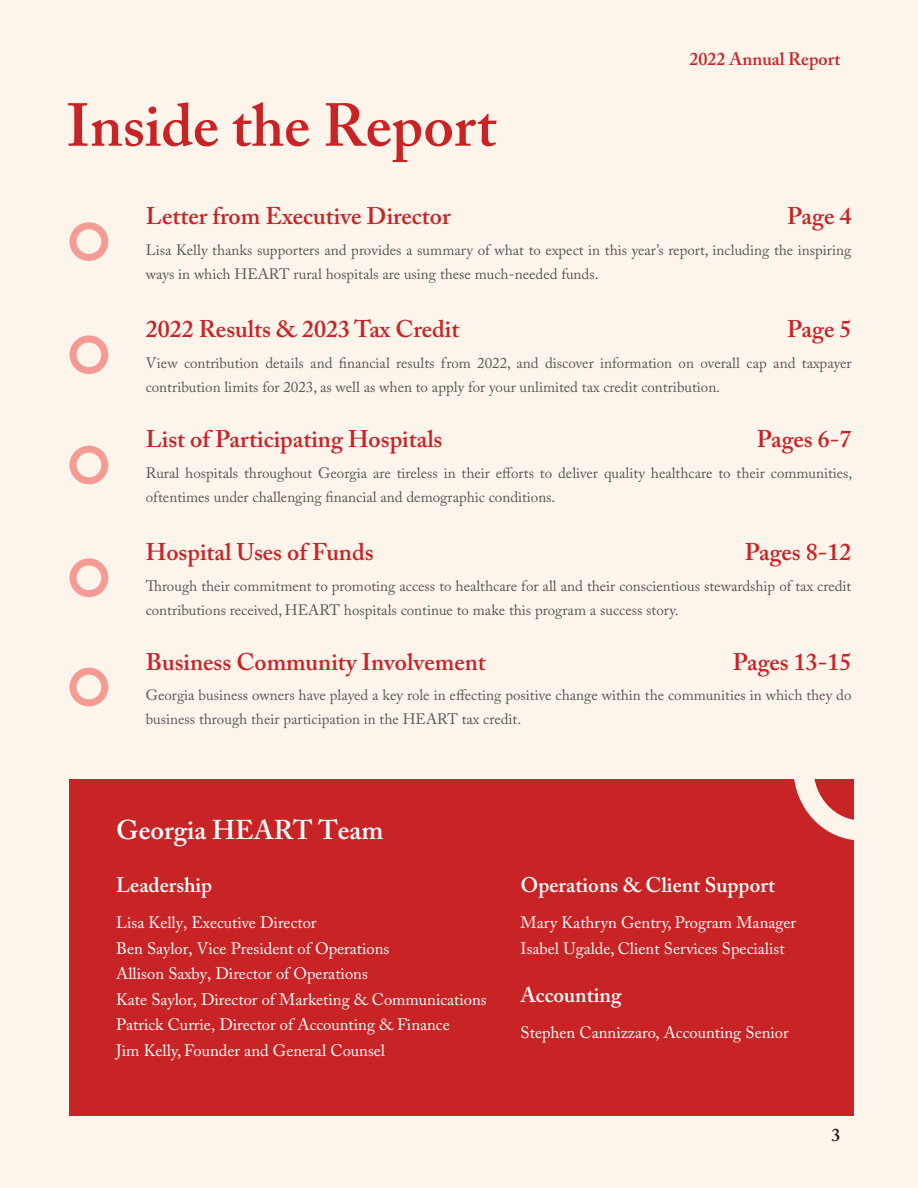
<style>
.page{position:relative;width:918px;height:1188px;background:#fdf4ec}
.page>*{position:absolute;margin:0;border:0;box-sizing:border-box;transform-origin:0 0}
.t1{font:600 60px "Adobe Caslon Pro";color:#c82426}
.t2{font:600 27px "Adobe Caslon Pro";color:#fff}
.t3{font:600 24px "Adobe Caslon Pro";color:#c82426}
.t4{font:600 21px "Adobe Caslon Pro";color:#fff}
.t5{font:600 18px "Adobe Caslon Pro";color:#c82426}
.t6{font:600 18px "Adobe Caslon Pro";color:#231f20}
.t7{font:16.5px "Adobe Caslon Pro";color:#fff}
.t8{font:15px/24px "Adobe Caslon Pro";color:#57585a}
</style>
<div class="page">
<div style="left:69px;top:780px;width:785px;height:336px;background:#c82426"></div>
<svg style="left:783px;top:779px;width:71px;height:61px"></svg>
<div style="left:70px;top:222px;width:38px;height:39px;border:7px solid #f69b94;border-radius:50%"></div>
<div style="left:70px;top:335px;width:38px;height:39px;border:7px solid #f69b94;border-radius:50%"></div>
<div style="left:70px;top:446px;width:38px;height:38px;border:7px solid #f69b94;border-radius:50%"></div>
<div style="left:70px;top:558px;width:38px;height:39px;border:7px solid #f69b94;border-radius:50%"></div>
<div style="left:70px;top:668px;width:38px;height:38px;border:7px solid #f69b94;border-radius:50%"></div>
<p class="t1" style="left:67px;top:90px;width:431px">Inside the Report</p>
<p class="t5" style="left:689px;top:48px;width:152px">2022 Annual Report</p>
<p class="t3" style="left:146px;top:202px;width:306px">Letter from Executive Director</p>
<p class="t3" style="left:787px;top:202px;width:66px">Page 4</p>
<p class="t8" style="left:146px;top:237px;width:707px">Lisa Kelly thanks supporters and provides a summary of what to expect in this year’s report, including the inspiring ways in which HEART rural hospitals are using these much-needed funds.</p>
<p class="t3" style="left:146px;top:315px;width:315px">2022 Results &amp; 2023 Tax Credit</p>
<p class="t3" style="left:787px;top:315px;width:66px">Page 5</p>
<p class="t8" style="left:146px;top:351px;width:707px">View contribution details and financial results from 2022, and discover information on overall cap and taxpayer contribution limits for 2023, as well as when to apply for your unlimited tax credit contribution.</p>
<p class="t3" style="left:146px;top:425px;width:298px">List of Participating Hospitals</p>
<p class="t3" style="left:757px;top:425px;width:96px">Pages 6-7</p>
<p class="t8" style="left:146px;top:461px;width:708px">Rural hospitals throughout Georgia are tireless in their efforts to deliver quality healthcare to their communities, oftentimes under challenging financial and demographic conditions.</p>
<p class="t3" style="left:146px;top:538px;width:229px">Hospital Uses of Funds</p>
<p class="t3" style="left:745px;top:538px;width:108px">Pages 8-12</p>
<p class="t8" style="left:146px;top:574px;width:707px">Through their commitment to promoting access to healthcare for all and their conscientious stewardship of tax credit contributions received, HEART hospitals continue to make this program a success story.</p>
<p class="t3" style="left:146px;top:647px;width:342px">Business Community Involvement</p>
<p class="t3" style="left:733px;top:647px;width:120px">Pages 13-15</p>
<p class="t8" style="left:146px;top:683px;width:707px">Georgia business owners have played a key role in effecting positive change within the communities in which they do business through their participation in the HEART tax credit.</p>
<p class="t2" style="left:116px;top:814px;width:269px">Georgia HEART Team</p>
<p class="t4" style="left:116px;top:873px;width:98px">Leadership</p>
<p class="t7" style="left:116px;top:913px;width:202px">Lisa Kelly, Executive Director</p>
<p class="t7" style="left:116px;top:938px;width:275px">Ben Saylor, Vice President of Operations</p>
<p class="t7" style="left:116px;top:964px;width:253px">Allison Saxby, Director of Operations</p>
<p class="t7" style="left:116px;top:989px;width:372px">Kate Saylor, Director of Marketing &amp; Communications</p>
<p class="t7" style="left:116px;top:1015px;width:335px">Patrick Currie, Director of Accounting &amp; Finance</p>
<p class="t7" style="left:116px;top:1040px;width:271px">Jim Kelly, Founder and General Counsel</p>
<p class="t4" style="left:521px;top:873px;width:256px">Operations &amp; Client Support</p>
<p class="t7" style="left:521px;top:913px;width:277px">Mary Kathryn Gentry, Program Manager</p>
<p class="t7" style="left:521px;top:938px;width:266px">Isabel Ugalde, Client Services Specialist</p>
<p class="t4" style="left:521px;top:982px;width:102px">Accounting</p>
<p class="t7" style="left:521px;top:1022px;width:270px">Stephen Cannizzaro, Accounting Senior</p>
<p class="t6" style="left:831px;top:1124px;width:10px">3</p>
</div>
